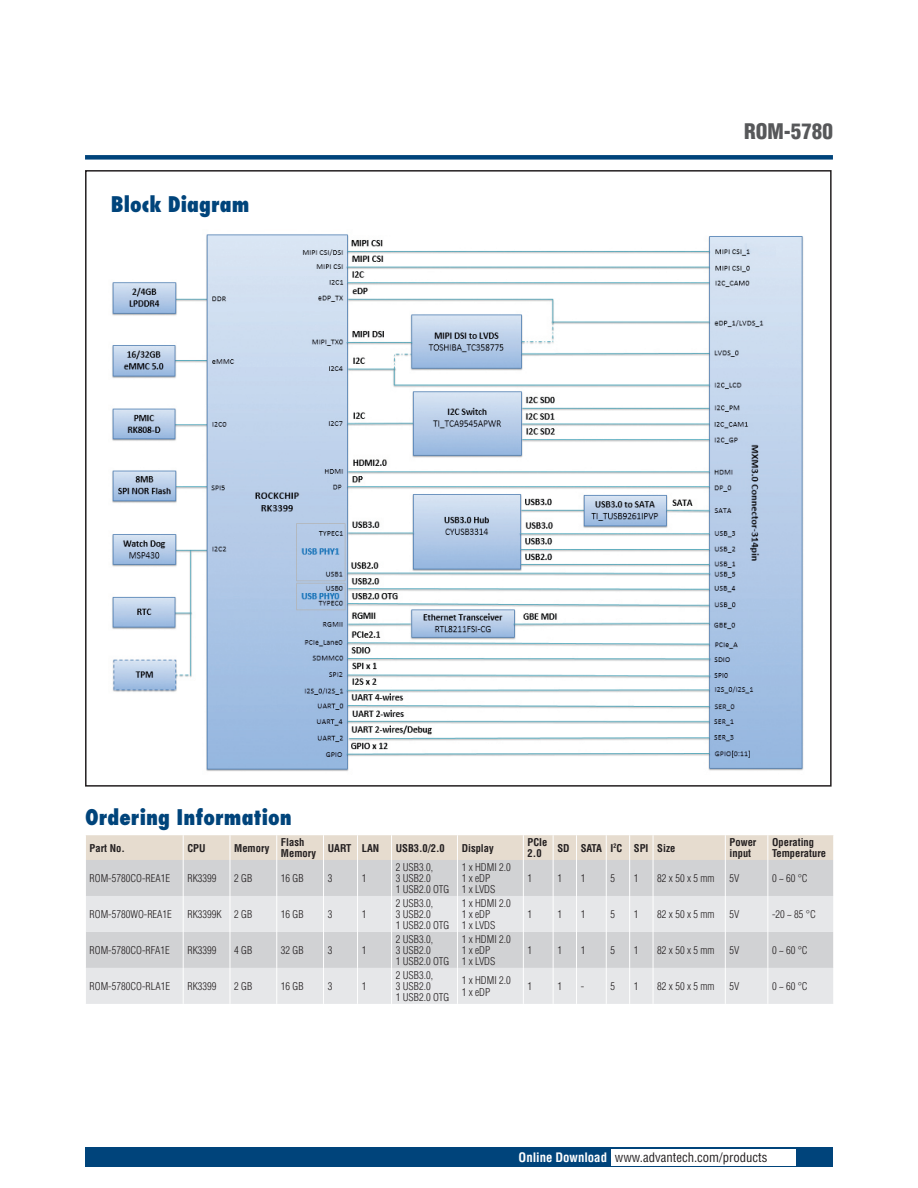
<style>
.page{position:relative;width:918px;height:1188px;background:#fff}
.page>*{position:absolute;margin:0;border:0;box-sizing:border-box;transform-origin:0 0}
.t1{font:800 condensed 21px "Futura";color:#00447b}
.t2{font:900 condensed 21px "Helvetica";color:#57585a}
.t3{font:condensed 12.75px "Helvetica";color:#231f20}
.t4{font:300 condensed 10.5px/11.2px "Helvetica";color:#231f20}
.t5{font:700 condensed 10.5px/11.2px "Helvetica";color:#231f20}
.s1{font-weight:700;color:#fff}
</style>
<div class="page">
<div style="left:85px;top:155px;width:748px;height:5px;background:#00447b"></div>
<div style="left:85px;top:1147px;width:748px;height:20px;background:#00447b"></div>
<div style="left:611px;top:1149px;width:184px;height:16px;background:#fff"></div>
<img style="left:112px;top:234px;width:692px;height:537px">
<div style="left:86px;top:860px;width:747px;height:36px;background:#d1d2d4"></div>
<svg style="left:86px;top:896px;width:747px;height:108px;fill:#e6e7e9"></svg>
<hr style="left:183px;top:860px;width:1px;height:36px;background:#fff">
<hr style="left:230px;top:860px;width:1px;height:36px;background:#fff">
<hr style="left:276px;top:860px;width:1px;height:36px;background:#fff">
<hr style="left:323px;top:860px;width:1px;height:36px;background:#fff">
<hr style="left:357px;top:860px;width:1px;height:36px;background:#fff">
<hr style="left:391px;top:860px;width:1px;height:36px;background:#fff">
<hr style="left:457px;top:860px;width:1px;height:36px;background:#fff">
<hr style="left:523px;top:860px;width:1px;height:36px;background:#fff">
<hr style="left:553px;top:860px;width:1px;height:36px;background:#fff">
<hr style="left:576px;top:860px;width:1px;height:36px;background:#fff">
<hr style="left:606px;top:860px;width:1px;height:36px;background:#fff">
<hr style="left:629px;top:860px;width:1px;height:36px;background:#fff">
<hr style="left:653px;top:860px;width:1px;height:36px;background:#fff">
<hr style="left:725px;top:860px;width:1px;height:36px;background:#fff">
<hr style="left:767px;top:860px;width:1px;height:36px;background:#fff">
<hr style="left:183px;top:896px;width:1px;height:36px;background:#fff">
<hr style="left:230px;top:896px;width:1px;height:36px;background:#fff">
<hr style="left:276px;top:896px;width:1px;height:36px;background:#fff">
<hr style="left:323px;top:896px;width:1px;height:36px;background:#fff">
<hr style="left:357px;top:896px;width:1px;height:36px;background:#fff">
<hr style="left:391px;top:896px;width:1px;height:36px;background:#fff">
<hr style="left:457px;top:896px;width:1px;height:36px;background:#fff">
<hr style="left:523px;top:896px;width:1px;height:36px;background:#fff">
<hr style="left:553px;top:896px;width:1px;height:36px;background:#fff">
<hr style="left:576px;top:896px;width:1px;height:36px;background:#fff">
<hr style="left:606px;top:896px;width:1px;height:36px;background:#fff">
<hr style="left:629px;top:896px;width:1px;height:36px;background:#fff">
<hr style="left:653px;top:896px;width:1px;height:36px;background:#fff">
<hr style="left:725px;top:896px;width:1px;height:36px;background:#fff">
<hr style="left:767px;top:896px;width:1px;height:36px;background:#fff">
<hr style="left:183px;top:932px;width:1px;height:36px;background:#fff">
<hr style="left:230px;top:932px;width:1px;height:36px;background:#fff">
<hr style="left:276px;top:932px;width:1px;height:36px;background:#fff">
<hr style="left:323px;top:932px;width:1px;height:36px;background:#fff">
<hr style="left:357px;top:932px;width:1px;height:36px;background:#fff">
<hr style="left:391px;top:932px;width:1px;height:36px;background:#fff">
<hr style="left:457px;top:932px;width:1px;height:36px;background:#fff">
<hr style="left:523px;top:932px;width:1px;height:36px;background:#fff">
<hr style="left:553px;top:932px;width:1px;height:36px;background:#fff">
<hr style="left:576px;top:932px;width:1px;height:36px;background:#fff">
<hr style="left:606px;top:932px;width:1px;height:36px;background:#fff">
<hr style="left:629px;top:932px;width:1px;height:36px;background:#fff">
<hr style="left:653px;top:932px;width:1px;height:36px;background:#fff">
<hr style="left:725px;top:932px;width:1px;height:36px;background:#fff">
<hr style="left:767px;top:932px;width:1px;height:36px;background:#fff">
<hr style="left:183px;top:968px;width:1px;height:36px;background:#fff">
<hr style="left:230px;top:968px;width:1px;height:36px;background:#fff">
<hr style="left:276px;top:968px;width:1px;height:36px;background:#fff">
<hr style="left:323px;top:968px;width:1px;height:36px;background:#fff">
<hr style="left:357px;top:968px;width:1px;height:36px;background:#fff">
<hr style="left:391px;top:968px;width:1px;height:36px;background:#fff">
<hr style="left:457px;top:968px;width:1px;height:36px;background:#fff">
<hr style="left:523px;top:968px;width:1px;height:36px;background:#fff">
<hr style="left:553px;top:968px;width:1px;height:36px;background:#fff">
<hr style="left:576px;top:968px;width:1px;height:36px;background:#fff">
<hr style="left:606px;top:968px;width:1px;height:36px;background:#fff">
<hr style="left:629px;top:968px;width:1px;height:36px;background:#fff">
<hr style="left:653px;top:968px;width:1px;height:36px;background:#fff">
<hr style="left:725px;top:968px;width:1px;height:36px;background:#fff">
<hr style="left:767px;top:968px;width:1px;height:36px;background:#fff">
<div style="left:86px;top:835px;width:748px;height:25px;background:#e6dccf"></div>
<h1 class="t1" style="left:111px;top:191px;width:140px">Block Diagram</h1>
<h1 class="t2" style="left:744px;top:118px;width:90px">ROM-5780</h1>
<h1 class="t1" style="left:85px;top:804px;width:208px">Ordering Information</h1>
<p class="t5" style="left:90px;top:842px;width:37px">Part No.</p>
<p class="t5" style="left:187px;top:842px;width:20px">CPU</p>
<p class="t5" style="left:234px;top:842px;width:37px">Memory</p>
<p class="t5" style="left:281px;top:837px;width:37px">Flash<br>Memory</p>
<p class="t5" style="left:328px;top:842px;width:53px">UART LAN</p>
<p class="t5" style="left:396px;top:842px;width:51px">USB3.0/2.0</p>
<p class="t5" style="left:462px;top:842px;width:34px">Display</p>
<p class="t5" style="left:528px;top:837px;width:21px">PCIe<br>2.0</p>
<p class="t5" style="left:557px;top:842px;width:120px">SD SATA I<sup>2</sup>C SPI Size</p>
<p class="t5" style="left:730px;top:837px;width:28px">Power input</p>
<p class="t5" style="left:772px;top:837px;width:56px">Operating<br>Temperature</p>
<p class="t4" style="left:90px;top:873px;width:82px">ROM-5780CO-REA1E</p>
<p class="t4" style="left:187px;top:873px;width:31px">RK3399</p>
<p class="t4" style="left:234px;top:873px;width:20px">2 GB</p>
<p class="t4" style="left:281px;top:873px;width:24px">16 GB</p>
<p class="t4" style="left:328px;top:873px;width:6px">3</p>
<p class="t4" style="left:362px;top:873px;width:6px">1</p>
<p class="t4" style="left:396px;top:861px;width:55px">2 USB3.0,<br>3 USB2.0<br>1 USB2.0 OTG</p>
<p class="t4" style="left:462px;top:861px;width:50px">1 x HDMI 2.0<br>1 x eDP<br>1 x LVDS</p>
<p class="t4" style="left:528px;top:873px;width:6px">1</p>
<p class="t4" style="left:557px;top:873px;width:6px">1</p>
<p class="t4" style="left:581px;top:873px;width:6px">1</p>
<p class="t4" style="left:611px;top:873px;width:6px">5</p>
<p class="t4" style="left:634px;top:873px;width:6px">1</p>
<p class="t4" style="left:657px;top:873px;width:59px">82 x 50 x 5 mm</p>
<p class="t4" style="left:730px;top:873px;width:11px">5V</p>
<p class="t4" style="left:772px;top:873px;width:37px">0 ~ 60 °C</p>
<p class="t4" style="left:90px;top:909px;width:84px">ROM-5780WO-REA1E</p>
<p class="t4" style="left:187px;top:909px;width:66px">RK3399K 2 GB</p>
<p class="t4" style="left:281px;top:909px;width:24px">16 GB</p>
<p class="t4" style="left:328px;top:909px;width:6px">3</p>
<p class="t4" style="left:362px;top:909px;width:6px">1</p>
<p class="t4" style="left:396px;top:897px;width:55px">2 USB3.0,<br>3 USB2.0<br>1 USB2.0 OTG</p>
<p class="t4" style="left:462px;top:897px;width:50px">1 x HDMI 2.0<br>1 x eDP<br>1 x LVDS</p>
<p class="t4" style="left:528px;top:909px;width:6px">1</p>
<p class="t4" style="left:557px;top:909px;width:6px">1</p>
<p class="t4" style="left:581px;top:909px;width:6px">1</p>
<p class="t4" style="left:611px;top:909px;width:6px">5</p>
<p class="t4" style="left:634px;top:909px;width:6px">1</p>
<p class="t4" style="left:657px;top:909px;width:59px">82 x 50 x 5 mm</p>
<p class="t4" style="left:730px;top:909px;width:11px">5V</p>
<p class="t4" style="left:772px;top:909px;width:45px">-20 ~ 85 °C</p>
<p class="t4" style="left:90px;top:945px;width:82px">ROM-5780CO-RFA1E</p>
<p class="t4" style="left:187px;top:945px;width:31px">RK3399</p>
<p class="t4" style="left:234px;top:945px;width:20px">4 GB</p>
<p class="t4" style="left:281px;top:945px;width:24px">32 GB</p>
<p class="t4" style="left:328px;top:945px;width:6px">3</p>
<p class="t4" style="left:362px;top:945px;width:6px">1</p>
<p class="t4" style="left:396px;top:933px;width:55px">2 USB3.0,<br>3 USB2.0<br>1 USB2.0 OTG</p>
<p class="t4" style="left:462px;top:933px;width:50px">1 x HDMI 2.0<br>1 x eDP<br>1 x LVDS</p>
<p class="t4" style="left:528px;top:945px;width:6px">1</p>
<p class="t4" style="left:557px;top:945px;width:6px">1</p>
<p class="t4" style="left:581px;top:945px;width:6px">1</p>
<p class="t4" style="left:611px;top:945px;width:6px">5</p>
<p class="t4" style="left:634px;top:945px;width:6px">1</p>
<p class="t4" style="left:657px;top:945px;width:59px">82 x 50 x 5 mm</p>
<p class="t4" style="left:730px;top:945px;width:11px">5V</p>
<p class="t4" style="left:772px;top:945px;width:37px">0 ~ 60 °C</p>
<p class="t4" style="left:90px;top:981px;width:82px">ROM-5780CO-RLA1E</p>
<p class="t4" style="left:187px;top:981px;width:31px">RK3399</p>
<p class="t4" style="left:234px;top:981px;width:20px">2 GB</p>
<p class="t4" style="left:281px;top:981px;width:24px">16 GB</p>
<p class="t4" style="left:328px;top:981px;width:6px">3</p>
<p class="t4" style="left:362px;top:981px;width:6px">1</p>
<p class="t4" style="left:396px;top:969px;width:55px">2 USB3.0,<br>3 USB2.0<br>1 USB2.0 OTG</p>
<p class="t4" style="left:462px;top:975px;width:50px">1 x HDMI 2.0<br>1 x eDP</p>
<p class="t4" style="left:528px;top:981px;width:6px">1</p>
<p class="t4" style="left:557px;top:981px;width:6px">1</p>
<p class="t4" style="left:581px;top:981px;width:5px">-</p>
<p class="t4" style="left:611px;top:981px;width:6px">5</p>
<p class="t4" style="left:634px;top:981px;width:6px">1</p>
<p class="t4" style="left:657px;top:981px;width:59px">82 x 50 x 5 mm</p>
<p class="t4" style="left:730px;top:981px;width:11px">5V</p>
<p class="t4" style="left:772px;top:981px;width:37px">0 ~ 60 °C</p>
<p class="t3" style="left:519px;top:1150px;width:250px"><span class="s1">Online Download</span> www.advantech.com/products</p>
</div>
